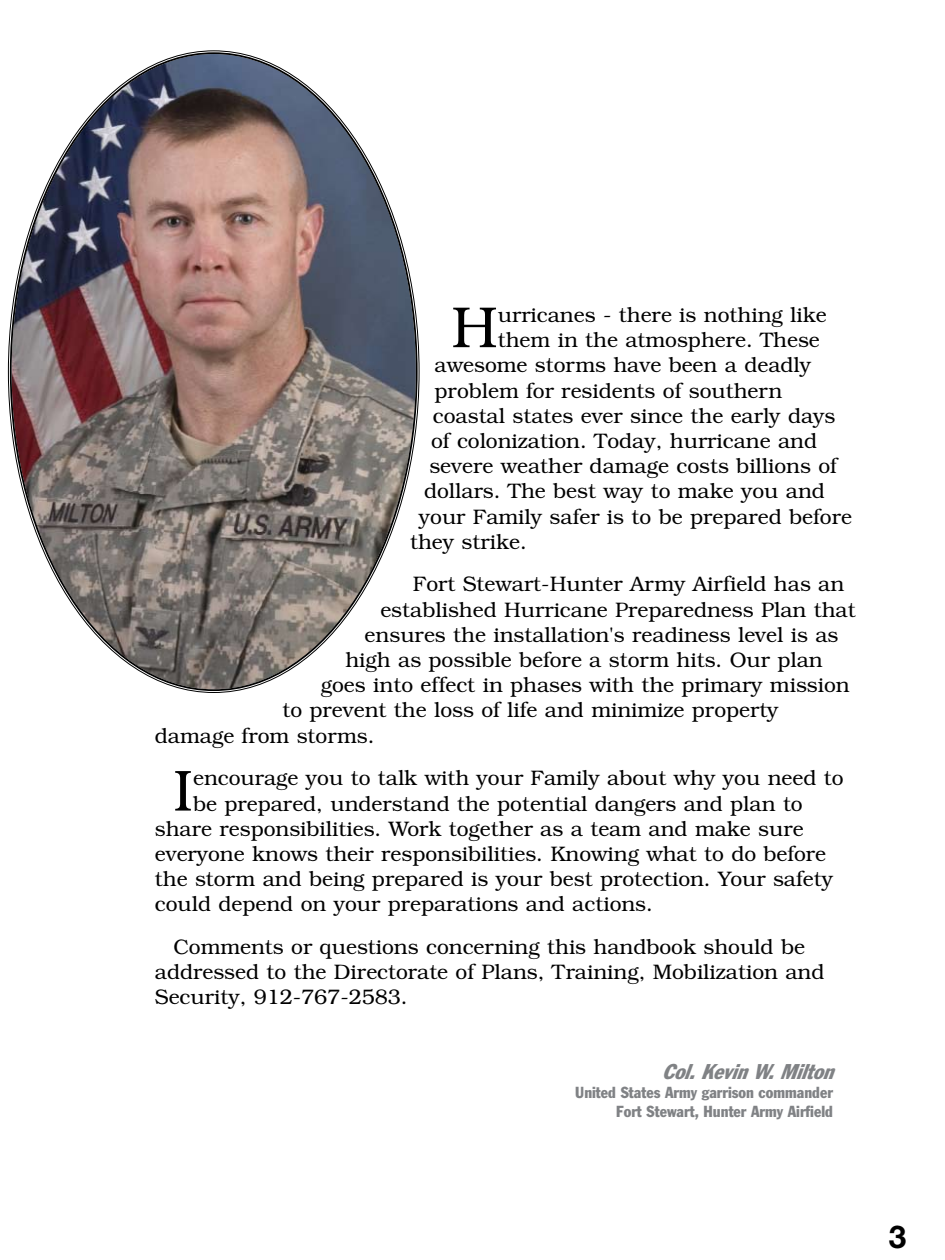
<style>
.page{position:relative;width:945px;height:1260px;background:#fff}
.page>*{position:absolute;margin:0;border:0;box-sizing:border-box;transform-origin:0 0}
.t1{font:300 57.93px "Bookman";color:#000}
.t2{font:700 31.5px "Helvetica Neue";color:#000}
.t3{font:300 21px/25.2px "Bookman";color:#000}
.t4{font:italic condensed 21px "Franklin Gothic";color:#808285}
.t5{font:condensed 15.75px/18.9px "Franklin Gothic";color:#808285;text-align:right}
</style>
<div class="page">
<img style="left:10px;top:52px;width:408px;height:639px">
<h1 class="t1" style="left:451px;top:295px;width:48px">H</h1>
<p class="t3" style="left:498px;top:302px;width:331px">urricanes - there is nothing like</p>
<p class="t3" style="left:498px;top:328px;width:324px">them in the atmosphere. These</p>
<p class="t3" style="left:435px;top:353px;width:378px">awesome storms have been a deadly</p>
<p class="t3" style="left:435px;top:378px;width:349px">problem for residents of southern</p>
<p class="t3" style="left:433px;top:403px;width:404px">coastal states ever since the early days</p>
<p class="t3" style="left:431px;top:428px;width:388px">of colonization. Today, hurricane and</p>
<p class="t3" style="left:429px;top:454px;width:409px">severe weather damage costs billions of</p>
<p class="t3" style="left:424px;top:479px;width:402px">dollars. The best way to make you and</p>
<p class="t3" style="left:419px;top:504px;width:435px">your Family safer is to be prepared before</p>
<p class="t3" style="left:410px;top:529px;width:118px">they strike.</p>
<p class="t3" style="left:413px;top:572px;width:433px">Fort Stewart-Hunter Army Airfield has an</p>
<p class="t3" style="left:380px;top:597px;width:477px">established Hurricane Preparedness Plan that</p>
<p class="t3" style="left:365px;top:622px;width:475px">ensures the installation's readiness level is as</p>
<p class="t3" style="left:345px;top:648px;width:479px">high as possible before a storm hits. Our plan</p>
<p class="t3" style="left:321px;top:673px;width:530px">goes into effect in phases with the primary mission</p>
<p class="t3" style="left:282px;top:698px;width:498px">to prevent the loss of life and minimize property</p>
<p class="t3" style="left:155px;top:723px;width:221px">damage from storms.</p>
<h1 class="t1" style="left:173px;top:758px;width:21px">I</h1>
<p class="t3" style="left:193px;top:766px;width:652px">encourage you to talk with your Family about why you need to</p>
<p class="t3" style="left:193px;top:791px;width:611px">be prepared, understand the potential dangers and plan to</p>
<p class="t3" style="left:155px;top:816px;width:650px">share responsibilities. Work together as a team and make sure</p>
<p class="t3" style="left:155px;top:841px;width:673px">everyone knows their responsibilities. Knowing what to do before</p>
<p class="t3" style="left:155px;top:867px;width:680px">the storm and being prepared is your best protection. Your safety</p>
<p class="t3" style="left:155px;top:892px;width:500px">could depend on your preparations and actions.</p>
<p class="t3" style="left:155px;top:935px;width:671px;text-indent:19px">Comments or questions concerning this handbook should be addressed to the Directorate of Plans, Training, Mobilization and<br>Security, 912-767-2583.</p>
<p class="t4" style="left:662px;top:1058px;width:182px">Col.KevinW.Milton</p>
<p class="t5" style="left:575px;top:1083px;width:259px">United States Army garrison commander<br>Fort Stewart, Hunter Army Airfield</p>
<h2 class="t2" style="left:889px;top:1217px;width:19px">3</h2>
</div>
